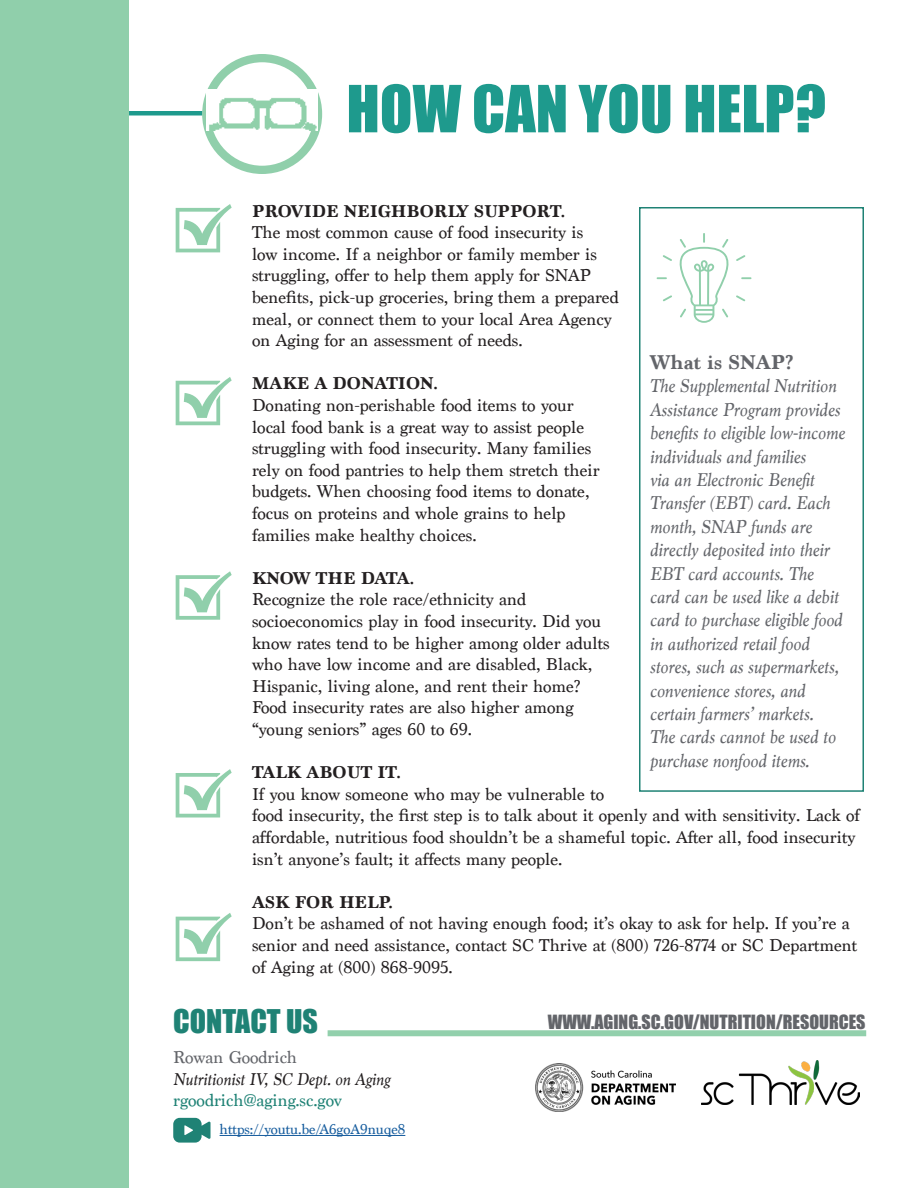
<style>
.page{position:relative;width:918px;height:1188px;background:#fff}
.page>*{position:absolute;margin:0;border:0;box-sizing:border-box;transform-origin:0 0}
.t1{font:60px "Impact";color:#1e9a8d}
.t2{font:30px "Impact";color:#1f8275}
.t3{font:700 21px "Marion";color:#63656a}
.t4{font:italic 19.5px/23.4px "Marion";color:#63656a}
.t5{font:18px/21.6px "Marion";color:#231f20}
.t6{font:700 18px "Marion";color:#231f20}
.t7{font:18px "Impact";color:#63656a}
.t8{font:italic 18px "Marion";color:#231f20}
.t9{font:18px "Marion";color:#1f8275}
.t10{font:18px "Marion";color:#63656a}
.t11{font:700 18px "Marion";letter-spacing:-.02em;color:#231f20}
.t12{font:15px "Marion";color:#175d9e}
</style>
<div class="page">
<div style="left:54px;top:111px;width:148px;height:5px;background:#1e9a8d"></div>
<div style="left:0;top:0;width:128px;height:1188px;background:#90cfab"></div>
<div style="left:639px;top:207px;width:225px;height:585px;border:2px solid #1f8275"></div>
<svg style="left:657px;top:233px;width:95px;height:90px"></svg>
<svg style="left:176px;top:204px;width:56px;height:48px"></svg>
<svg style="left:176px;top:377px;width:56px;height:48px"></svg>
<svg style="left:176px;top:571px;width:56px;height:49px"></svg>
<svg style="left:176px;top:769px;width:56px;height:49px"></svg>
<svg style="left:202px;top:54px;width:120px;height:120px"></svg>
<img style="left:207px;top:89px;width:111px;height:42px">
<div style="left:328px;top:1030px;width:538px;height:6px;background:#92d0ac"></div>
<img style="left:702px;top:1061px;width:158px;height:44px">
<img style="left:536px;top:1064px;width:139px;height:47px">
<svg style="left:176px;top:913px;width:56px;height:48px"></svg>
<svg style="left:173px;top:1118px;width:38px;height:25px"></svg>
<hr style="left:220px;top:1135px;width:185px;height:1px;background:#175d9e">
<p class="t1" style="left:346px;top:62px;width:481px">HOW CAN YOU HELP?</p>
<p class="t6" style="left:252px;top:200px;width:315px">PROVIDE NEIGHBORLY SUPPORT.</p>
<p class="t5" style="left:252px;top:222px;width:368px">The most common cause of food insecurity is<br>low income. If a neighbor or family member is struggling, offer to help them apply for SNAP benefits, pick-up groceries, bring them a prepared meal, or connect them to your local Area Agency on Aging for an assessment of needs.</p>
<p class="t6" style="left:252px;top:373px;width:187px">MAKE A DONATION.</p>
<p class="t5" style="left:252px;top:395px;width:349px">Donating non-perishable food items to your local food bank is a great way to assist people struggling with food insecurity. Many families rely on food pantries to help them stretch their budgets. When choosing food items to donate, focus on proteins and whole grains to help families make healthy choices.</p>
<p class="t11" style="left:252px;top:567px;width:164px">KNOW THE DATA.</p>
<p class="t5" style="left:252px;top:589px;width:359px">Recognize the role race/ethnicity and socioeconomics play in food insecurity. Did you know rates tend to be higher among older adults who have low income and are disabled, Black, Hispanic, living alone, and rent their home?<br>Food insecurity rates are also higher among “young seniors” ages 60 to 69.</p>
<p class="t6" style="left:252px;top:762px;width:150px">TALK ABOUT IT.</p>
<p class="t5" style="left:252px;top:783px;width:609px">If you know someone who may be vulnerable to<br>food insecurity, the first step is to talk about it openly and with sensitivity. Lack of affordable, nutritious food shouldn’t be a shameful topic. After all, food insecurity isn’t anyone’s fault; it affects many people.</p>
<p class="t6" style="left:252px;top:891px;width:142px">ASK FOR HELP.</p>
<p class="t5" style="left:252px;top:913px;width:607px">Don’t be ashamed of not having enough food; it’s okay to ask for help. If you’re a senior and need assistance, contact SC Thrive at (800) 726-8774 or SC Department of Aging at (800) 868-9095.</p>
<p class="t2" style="left:173px;top:998px;width:146px">CONTACT US</p>
<p class="t7" style="left:548px;top:1008px;width:319px">WWW.AGING.SC.GOV/NUTRITION/RESOURCES</p>
<p class="t10" style="left:173px;top:1047px;width:125px">Rowan Goodrich</p>
<p class="t8" style="left:173px;top:1067px;width:219px">Nutritionist IV, SC Dept. on Aging</p>
<p class="t9" style="left:173px;top:1090px;width:170px">rgoodrich@aging.sc.gov</p>
<p class="t12" style="left:220px;top:1121px;width:187px">https://youtu.be/A6goA9nuqe8</p>
<p class="t3" style="left:650px;top:350px;width:145px">What is SNAP?</p>
<p class="t4" style="left:650px;top:374px;width:197px">The Supplemental Nutrition<br>Assistance Program provides benefits to eligible low-income individuals and families<br>via an Electronic Benefit<br>Transfer (EBT) card. Each month, SNAP funds are directly deposited into their<br>EBT card accounts. The card can be used like a debit card to purchase eligible food in authorized retail food stores, such as supermarkets, convenience stores, and certain farmers’ markets.<br>The cards cannot be used to purchase nonfood items.</p>
</div>
